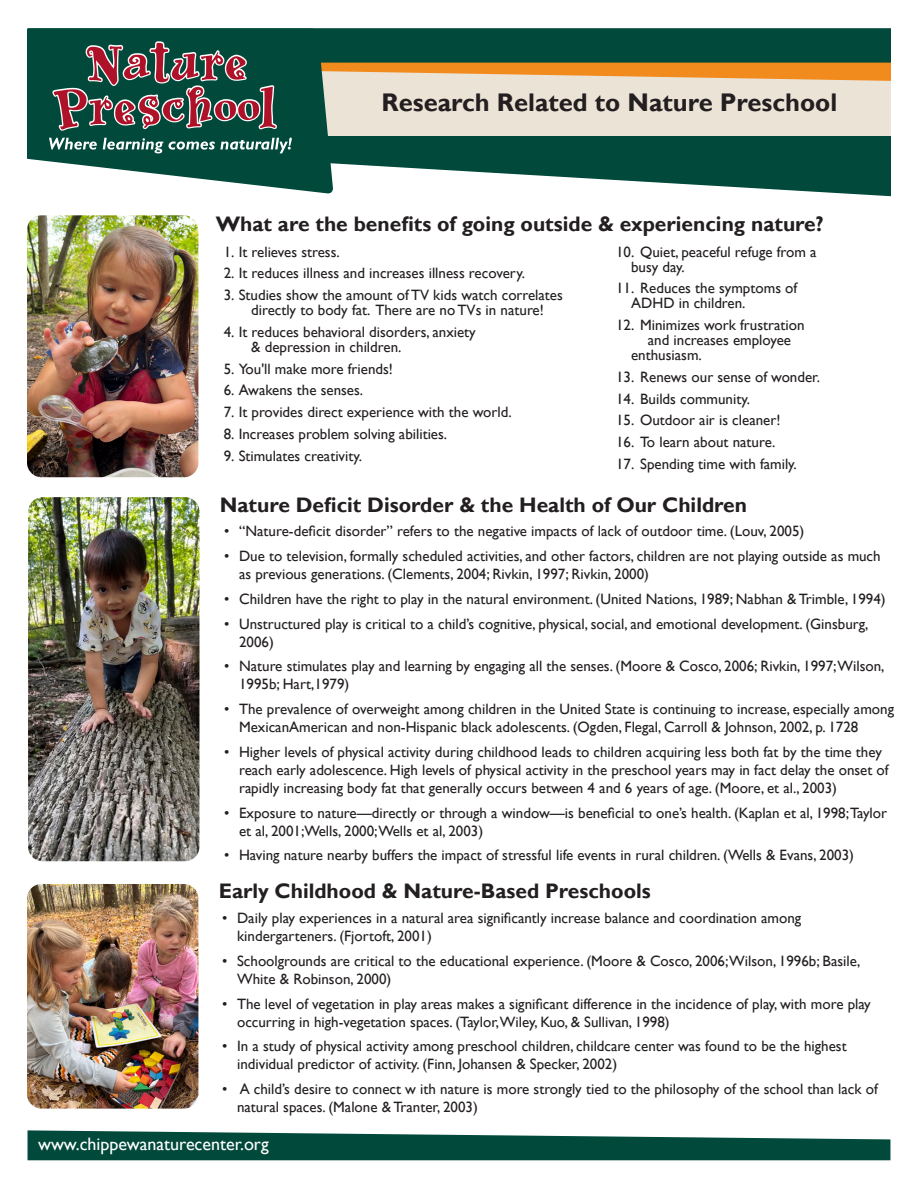
<style>
.page{position:relative;width:918px;height:1188px;background:#fff}
.page>*{position:absolute;margin:0;border:0;box-sizing:border-box;transform-origin:0 0}
.t1{font:700 25.5px "Gill Sans";color:#231f20}
.t2{font:700 21px "Gill Sans";color:#231f20}
.t3{font:18px "Gill Sans";color:#fff}
.t4{font:15px/18px "Gill Sans";color:#231f20}
</style>
<div class="page">
<svg style="left:333px;top:28px;width:558px;height:168px;fill:#00493b"></svg>
<svg style="left:28px;top:1130px;width:862px;height:30px;background:#29665b"></svg>
<svg style="left:27px;top:28px;width:306px;height:166px;fill:#00493b"></svg>
<svg style="left:29px;top:41px;width:862px;height:112px;background:#798977"></svg>
<img style="left:27px;top:215px;width:171px;height:262px">
<img style="left:27px;top:884px;width:171px;height:225px">
<img style="left:28px;top:497px;width:171px;height:364px">
<p class="t1" style="left:381px;top:87px;width:457px">Research Related to Nature Preschool</p>
<p class="t2" style="left:216px;top:212px;width:610px">What are the benefits of going outside &amp; experiencing nature?</p>
<p class="t4" style="left:631px;top:244px;width:187px;line-height:15px;text-indent:-15px">10. Quiet, peaceful refuge from a busy day.</p>
<p class="t4" style="left:631px;top:281px;width:168px;line-height:15px;text-indent:-15px">11. Reduces the symptoms of<br>ADHD in children.</p>
<p class="t4" style="left:616px;top:316px;width:190px">12. Minimizes work frustration</p>
<p class="t4" style="left:648px;top:331px;width:145px">and increases employee</p>
<p class="t4" style="left:631px;top:346px;width:72px">enthusiasm.</p>
<p class="t4" style="left:616px;top:368px;width:205px">13. Renews our sense of wonder.</p>
<p class="t4" style="left:616px;top:390px;width:135px">14. Builds community.</p>
<p class="t4" style="left:616px;top:412px;width:166px">15. Outdoor air is cleaner!</p>
<p class="t4" style="left:616px;top:433px;width:161px">16. To learn about nature.</p>
<p class="t4" style="left:616px;top:455px;width:182px">17. Spending time with family.</p>
<p class="t4" style="left:224px;top:243px;width:118px">1. It relieves stress.</p>
<p class="t4" style="left:224px;top:265px;width:303px">2. It reduces illness and increases illness recovery.</p>
<p class="t4" style="left:224px;top:288px;width:341px;line-height:15px;text-align:center">3. Studies show the amount of TV kids watch correlates directly to body fat. There are no TVs in nature!</p>
<p class="t4" style="left:251px;top:325px;width:226px;line-height:15px;text-indent:-28px">4. It reduces behavioral disorders, anxiety &amp; depression in children.</p>
<p class="t4" style="left:224px;top:360px;width:171px">5. You'll make more friends!</p>
<p class="t4" style="left:224px;top:382px;width:141px">6. Awakens the senses.</p>
<p class="t4" style="left:224px;top:403px;width:289px">7. It provides direct experience with the world.</p>
<p class="t4" style="left:224px;top:425px;width:225px">8. Increases problem solving abilities.</p>
<p class="t4" style="left:224px;top:447px;width:140px">9. Stimulates creativity.</p>
<p class="t2" style="left:220px;top:492px;width:529px">Nature Deficit Disorder &amp; the Health of Our Children</p>
<p class="t4" style="left:224px;top:523px;width:582px">• “Nature-deficit disorder” refers to the negative impacts of lack of outdoor time. (Louv, 2005)</p>
<p class="t4" style="left:239px;top:547px;width:643px;text-indent:-15px">• Due to television, formally scheduled activities, and other factors, children are not playing outside as much as previous generations. (Clements, 2004; Rivkin, 1997; Rivkin, 2000)</p>
<p class="t4" style="left:224px;top:590px;width:663px">• Children have the right to play in the natural environment. (United Nations, 1989; Nabhan &amp; Trimble, 1994)</p>
<p class="t4" style="left:239px;top:615px;width:631px;text-indent:-15px">• Unstructured play is critical to a child’s cognitive, physical, social, and emotional development. (Ginsburg,<br>2006)</p>
<p class="t4" style="left:239px;top:658px;width:647px;text-indent:-15px">• Nature stimulates play and learning by engaging all the senses. (Moore &amp; Cosco, 2006; Rivkin, 1997;Wilson,<br>1995b; Hart,1979)</p>
<p class="t4" style="left:239px;top:700px;width:657px;text-indent:-15px">• The prevalence of overweight among children in the United State is continuing to increase, especially among<br>MexicanAmerican and non-Hispanic black adolescents. (Ogden, Flegal, Carroll &amp; Johnson, 2002, p. 1728</p>
<p class="t4" style="left:239px;top:743px;width:651px;text-indent:-15px">• Higher levels of physical activity during childhood leads to children acquiring less both fat by the time they reach early adolescence. High levels of physical activity in the preschool years may in fact delay the onset of rapidly increasing body fat that generally occurs between 4 and 6 years of age. (Moore, et al., 2003)</p>
<p class="t4" style="left:239px;top:804px;width:650px;text-indent:-15px">• Exposure to nature—directly or through a window—is beneficial to one’s health. (Kaplan et al, 1998;Taylor et al, 2001;Wells, 2000;Wells et al, 2003)</p>
<p class="t4" style="left:224px;top:847px;width:632px">• Having nature nearby buffers the impact of stressful life events in rural children. (Wells &amp; Evans, 2003)</p>
<p class="t2" style="left:219px;top:879px;width:434px">Early Childhood &amp; Nature-Based Preschools</p>
<p class="t4" style="left:237px;top:909px;width:566px;text-indent:-15px">• Daily play experiences in a natural area significantly increase balance and coordination among kindergarteners. (Fjortoft, 2001)</p>
<p class="t4" style="left:237px;top:952px;width:625px;text-indent:-15px">• Schoolgrounds are critical to the educational experience. (Moore &amp; Cosco, 2006;Wilson, 1996b; Basile,<br>White &amp; Robinson, 2000)</p>
<p class="t4" style="left:237px;top:995px;width:635px;text-indent:-15px">• The level of vegetation in play areas makes a significant difference in the incidence of play, with more play occurring in high-vegetation spaces. (Taylor,Wiley, Kuo, &amp; Sullivan, 1998)</p>
<p class="t4" style="left:237px;top:1038px;width:611px;text-indent:-15px">• In a study of physical activity among preschool children, childcare center was found to be the highest individual predictor of activity. (Finn, Johansen &amp; Specker, 2002)</p>
<p class="t4" style="left:237px;top:1080px;width:642px;text-indent:-15px">• A child’s desire to connect w ith nature is more strongly tied to the philosophy of the school than lack of natural spaces. (Malone &amp; Tranter, 2003)</p>
<p class="t3" style="left:38px;top:1133px;width:232px">www.chippewanaturecenter.org</p>
</div>
